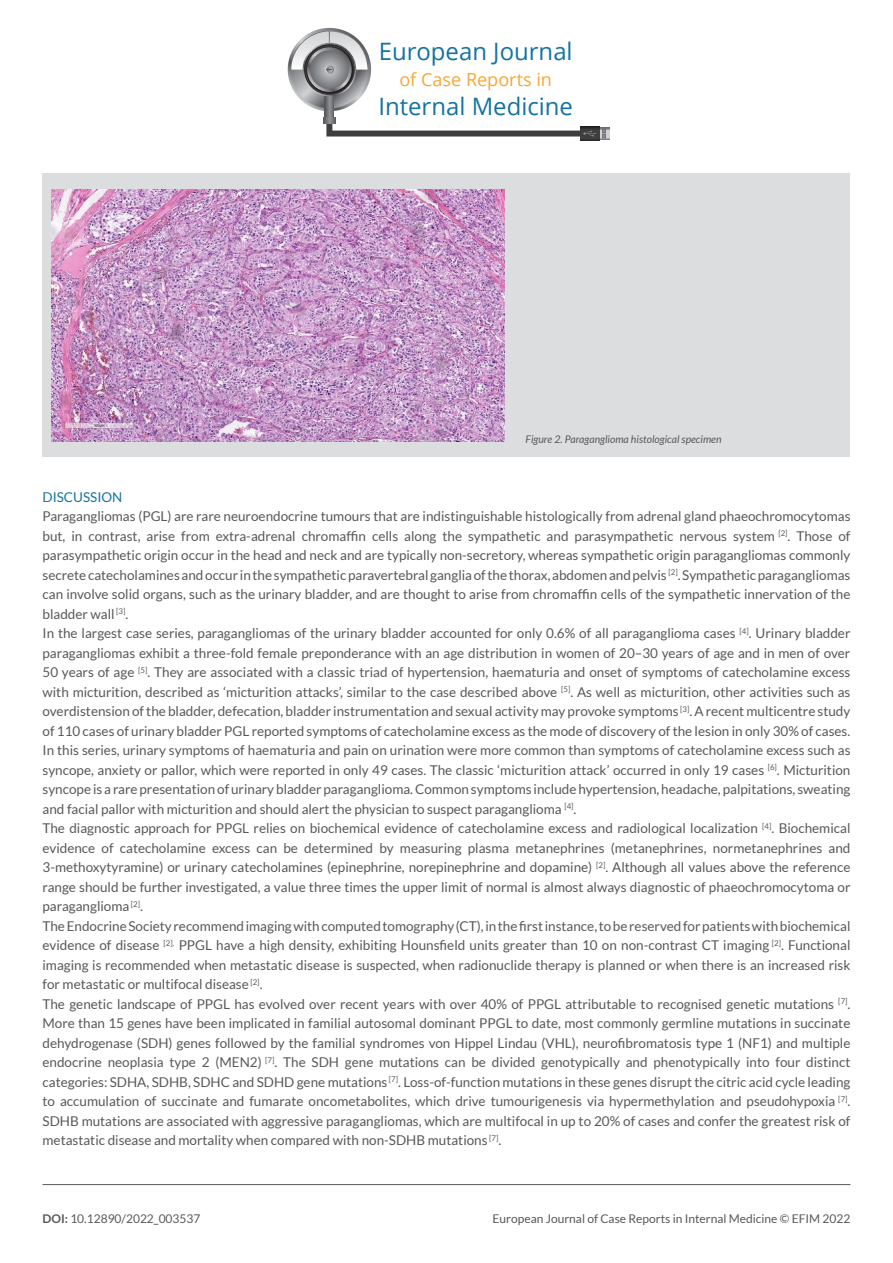
<style>
.page{position:relative;width:893px;height:1263px;background:#fff}
.page>*{position:absolute;margin:0;border:0;box-sizing:border-box;transform-origin:0 0}
.t1{font:24px "Open Sans";color:#1373a1}
.t2{font:18px "Open Sans";color:#faa633}
.TESTO_ARTICOLO{font:13.5px/19.5px "Lato";color:#57585a;text-align:justify}
.TITOLINI{font:13.5px "Lato";color:#1373a1}
.t3{font:12px "Lato";color:#57585a}
.DIDASCALIA{font:italic 10.5px "Lato";color:#57585a}
.s1{font-weight:700}
</style>
<div class="page">
<svg style="left:288px;top:28px;width:83px;height:83px"></svg>
<svg style="left:291px;top:31px;width:77px;height:77px"></svg>
<svg style="left:325px;top:96px;width:9px;height:21px"></svg>
<svg style="left:303px;top:43px;width:53px;height:53px"></svg>
<svg style="left:304px;top:44px;width:51px;height:51px"></svg>
<svg style="left:307px;top:47px;width:45px;height:45px"></svg>
<svg style="left:310px;top:50px;width:39px;height:39px"></svg>
<svg style="left:291px;top:31px;width:76px;height:43px"></svg>
<svg style="left:600px;top:128px;width:10px;height:11px"></svg>
<svg style="left:603px;top:129px;width:2px;height:9px"></svg>
<svg style="left:580px;top:126px;width:20px;height:15px"></svg>
<svg style="left:323px;top:117px;width:273px;height:20px"></svg>
<hr style="left:43px;top:1184px;width:807px;height:1px;background:#57585a">
<div style="left:43px;top:174px;width:807px;height:283px;background:#dcdddf"></div>
<img style="left:51px;top:190px;width:453px;height:252px">
<h1 class="t1" style="left:379px;top:35px;width:196px">European Journal</h1>
<h2 class="t2" style="left:399px;top:67px;width:154px">of Case Reports in</h2>
<h1 class="t1" style="left:378px;top:89px;width:196px">Internal Medicine</h1>
<p class="DIDASCALIA" style="left:526px;top:433px;width:198px">Figure 2. Paraganglioma histological specimen</p>
<p class="TITOLINI" style="left:43px;top:489px;width:82px">DISCUSSION</p>
<p class="TESTO_ARTICOLO" style="left:43px;top:506px;width:809px">Paragangliomas (PGL) are rare neuroendocrine tumours that are indistinguishable histologically from adrenal gland phaeochromocytomas but, in contrast, arise from extra-adrenal chromaffin cells along the sympathetic and parasympathetic nervous system <sup>[2]</sup>. Those of parasympathetic origin occur in the head and neck and are typically non-secretory, whereas sympathetic origin paragangliomas commonly secrete catecholamines and occur in the sympathetic paravertebral ganglia of the thorax, abdomen and pelvis <sup>[2]</sup>. Sympathetic paragangliomas can involve solid organs, such as the urinary bladder, and are thought to arise from chromaffin cells of the sympathetic innervation of the bladder wall <sup>[3]</sup>.</p>
<p class="TESTO_ARTICOLO" style="left:43px;top:623px;width:809px">In the largest case series, paragangliomas of the urinary bladder accounted for only 0.6% of all paraganglioma cases <sup>[4]</sup>. Urinary bladder paragangliomas exhibit a three-fold female preponderance with an age distribution in women of 20–30 years of age and in men of over 50 years of age <sup>[5]</sup>. They are associated with a classic triad of hypertension, haematuria and onset of symptoms of catecholamine excess with micturition, described as ‘micturition attacks’, similar to the case described above <sup>[5]</sup>. As well as micturition, other activities such as overdistension of the bladder, defecation, bladder instrumentation and sexual activity may provoke symptoms <sup>[3]</sup>. A recent multicentre study of 110 cases of urinary bladder PGL reported symptoms of catecholamine excess as the mode of discovery of the lesion in only 30% of cases.<br>In this series, urinary symptoms of haematuria and pain on urination were more common than symptoms of catecholamine excess such as syncope, anxiety or pallor, which were reported in only 49 cases. The classic ‘micturition attack’ occurred in only 19 cases <sup>[6]</sup>. Micturition syncope is a rare presentation of urinary bladder paraganglioma. Common symptoms include hypertension, headache, palpitations, sweating and facial pallor with micturition and should alert the physician to suspect paraganglioma <sup>[4]</sup>.</p>
<p class="TESTO_ARTICOLO" style="left:43px;top:818px;width:809px">The diagnostic approach for PPGL relies on biochemical evidence of catecholamine excess and radiological localization <sup>[4]</sup>. Biochemical evidence of catecholamine excess can be determined by measuring plasma metanephrines (metanephrines, normetanephrines and 3-methoxytyramine) or urinary catecholamines (epinephrine, norepinephrine and dopamine) <sup>[2]</sup>. Although all values above the reference range should be further investigated, a value three times the upper limit of normal is almost always diagnostic of phaeochromocytoma or paraganglioma <sup>[2]</sup>.</p>
<p class="TESTO_ARTICOLO" style="left:43px;top:916px;width:809px">The Endocrine Society recommend imaging with computed tomography (CT), in the first instance, to be reserved for patients with biochemical evidence of disease <sup>[2].</sup> PPGL have a high density, exhibiting Hounsfield units greater than 10 on non-contrast CT imaging <sup>[2]</sup>. Functional imaging is recommended when metastatic disease is suspected, when radionuclide therapy is planned or when there is an increased risk for metastatic or multifocal disease <sup>[2]</sup>.</p>
<p class="TESTO_ARTICOLO" style="left:43px;top:994px;width:809px">The genetic landscape of PPGL has evolved over recent years with over 40% of PPGL attributable to recognised genetic mutations <sup>[7]</sup>.<br>More than 15 genes have been implicated in familial autosomal dominant PPGL to date, most commonly germline mutations in succinate dehydrogenase (SDH) genes followed by the familial syndromes von Hippel Lindau (VHL), neurofibromatosis type 1 (NF1) and multiple endocrine neoplasia type 2 (MEN2) <sup>[7]</sup>. The SDH gene mutations can be divided genotypically and phenotypically into four distinct categories: SDHA, SDHB, SDHC and SDHD gene mutations <sup>[7]</sup>. Loss-of-function mutations in these genes disrupt the citric acid cycle leading to accumulation of succinate and fumarate oncometabolites, which drive tumourigenesis via hypermethylation and pseudohypoxia <sup>[7]</sup>.<br>SDHB mutations are associated with aggressive paragangliomas, which are multifocal in up to 20% of cases and confer the greatest risk of metastatic disease and mortality when compared with non-SDHB mutations <sup>[7]</sup>.</p>
<p class="t3" style="left:43px;top:1212px;width:159px"><span class="s1">DOI:</span> 10.12890/2022_003537</p>
<p class="t3" style="left:493px;top:1212px;width:359px">European Journal of Case Reports in Internal Medicine © EFIM 2022</p>
</div>
